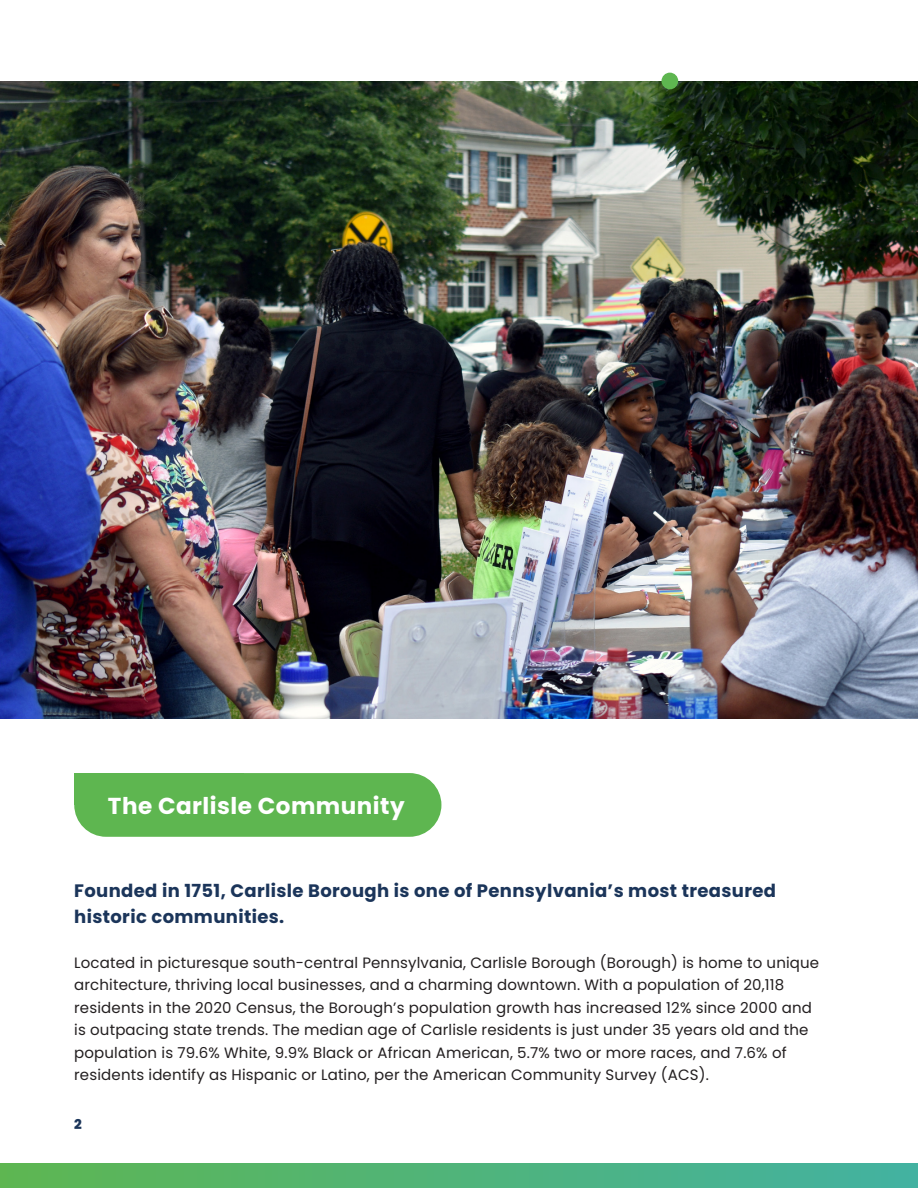
<style>
.page{position:relative;width:918px;height:1188px;background:#fff}
.page>*{position:absolute;margin:0;border:0;box-sizing:border-box;transform-origin:0 0}
.t1{font:700 23.1px "Poppins";letter-spacing:.02em;color:#fff}
.Intro{font:700 18px/25.5px "Poppins";letter-spacing:.02em;color:#1b355a}
.Body{font:15px/22.5px "Poppins";letter-spacing:.01em;color:#231f20}
.t2{font:800 13.5px "Poppins";color:#1b355a}
</style>
<div class="page">
<div style="left:0;top:1163px;width:918px;height:25px;background:linear-gradient(to right,#5db652,#42b2a2)"></div>
<div style="left:74px;top:773px;width:367px;height:64px;background:#5eb650;border-radius:32px"></div>
<div style="left:74px;top:773px;width:170px;height:32px;background:#5eb650"></div>
<img style="left:0;top:81px;width:918px;height:637px">
<div style="left:661px;top:73px;width:17px;height:16px;background:#5eb650;border-radius:50%"></div>
<h1 class="t1" style="left:108px;top:793px;width:298px">The Carlisle Community</h1>
<p class="Intro" style="left:74px;top:878px;width:703px">Founded in 1751, Carlisle Borough is one of Pennsylvania’s most treasured historic communities.</p>
<p class="Body" style="left:74px;top:951px;width:747px">Located in picturesque south-central Pennsylvania, Carlisle Borough (Borough) is home to unique architecture, thriving local businesses, and a charming downtown. With a population of 20,118 residents in the 2020 Census, the Borough’s population growth has increased 12% since 2000 and is outpacing state trends. The median age of Carlisle residents is just under 35 years old and the population is 79.6% White, 9.9% Black or African American, 5.7% two or more races, and 7.6% of residents identify as Hispanic or Latino, per the American Community Survey (ACS).</p>
<p class="t2" style="left:74px;top:1116px;width:9px">2</p>
</div>
